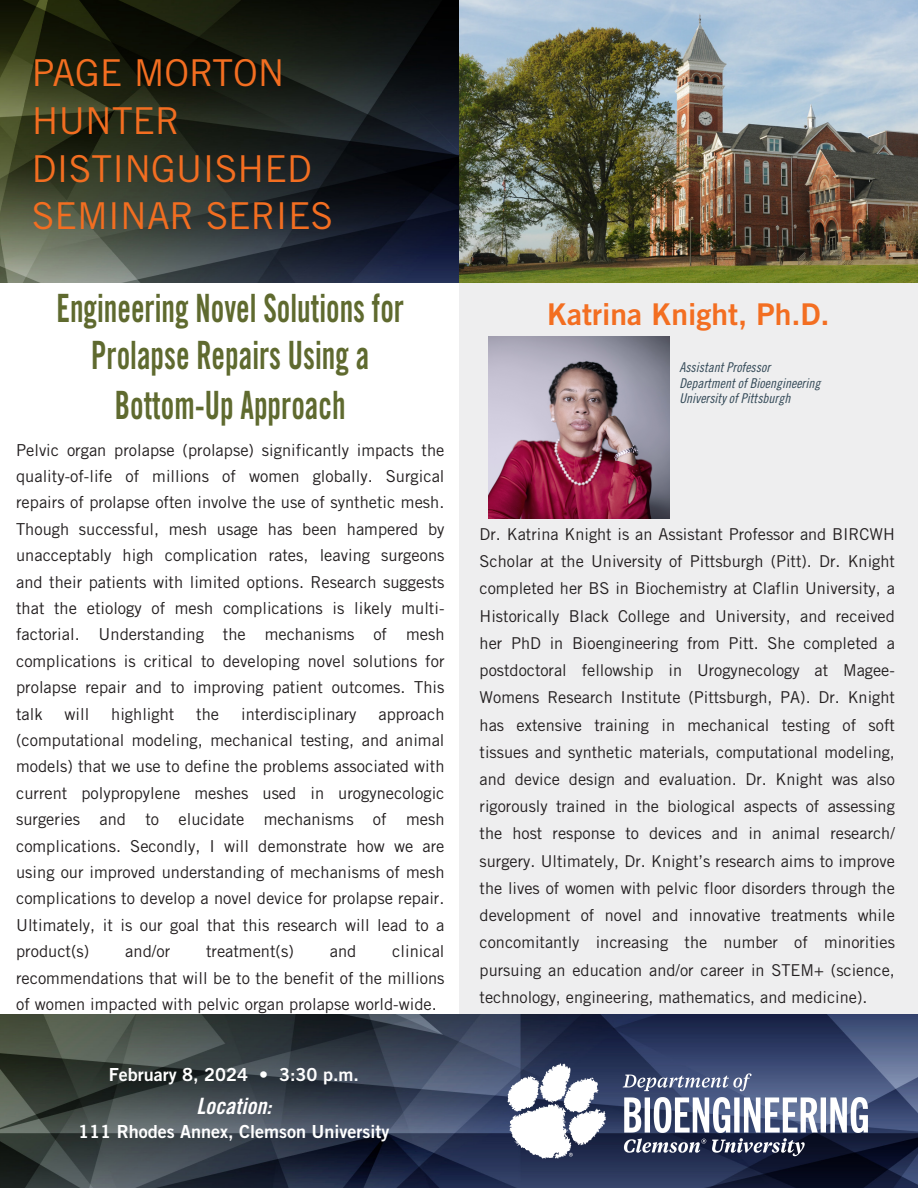
<style>
.page{position:relative;width:918px;height:1188px;background:#fff}
.page>*{position:absolute;margin:0;border:0;box-sizing:border-box;transform-origin:0 0}
.t1{font:39px/46.8px "Trade Gothic LT Std Bd Cn 20";color:#5f6a2f;text-align:center;scale:.78 1}
.t2{font:37.05px/47.7px "Trade Gothic LT Std";color:#f36e21}
.t3{font:30px "Trade Gothic LT Std Bd 2";color:#f36e21}
.t4{font:22.5px "Trade Gothic LT Std Bd Cn 20 Obl";color:#fff}
.t5{font:18px "Trade Gothic LT Std Bd 2";color:#fff}
.t6{font:16.5px/26.4px "Trade Gothic LT Std";color:#231f20;text-align:justify}
.t7{font:16.35px/27.3px "Trade Gothic LT Std";color:#231f20;text-align:justify}
.t8{font:13.5px/15.5px "Trade Gothic LT Std Cn 18 Obl";color:#324856}
.s1{font-family:"Trade Gothic LT Std"}
</style>
<div class="page">
<div style="left:459px;top:282px;width:459px;height:736px;background:#eeeeef"></div>
<img style="left:0;top:1015px;width:918px;height:173px">
<img style="left:0;top:0;width:918px;height:282px">
<img style="left:486px;top:1046px;width:407px;height:137px">
<img style="left:488px;top:337px;width:182px;height:181px">
<p class="t2" style="left:32px;top:49px;width:303px">PAGE MORTON<br>HUNTER<br>DISTINGUISHED<br>SEMINAR SERIES</p>
<h1 class="t1" style="left:56px;top:284px;width:447px">Engineering Novel Solutions for<br>Prolapse Repairs Using a</h1>
<h1 class="t1" style="left:115px;top:381px;width:297px">Bottom-Up Approach</h1>
<p class="t6" style="left:16px;top:436px;width:430px">Pelvic organ prolapse (prolapse) significantly impacts the quality-of-life of millions of women globally. Surgical repairs of prolapse often involve the use of synthetic mesh.<br>Though successful, mesh usage has been hampered by unacceptably high complication rates, leaving surgeons and their patients with limited options. Research suggests that the etiology of mesh complications is likely multi&shy;factorial. Understanding the mechanisms of mesh complications is critical to developing novel solutions for prolapse repair and to improving patient outcomes. This talk</p>
<p class="t6" style="left:65px;top:700px;width:26px">will</p>
<p class="t6" style="left:111px;top:700px;width:65px">highlight</p>
<p class="t6" style="left:196px;top:700px;width:24px">the</p>
<p class="t6" style="left:241px;top:700px;width:117px">interdisciplinary</p>
<p class="t6" style="left:16px;top:700px;width:430px;text-indent:362px">approach (computational modeling, mechanical testing, and animal models) that we use to define the problems associated with current polypropylene meshes used in urogynecologic surgeries and to elucidate mechanisms of mesh complications. Secondly, I will demonstrate how we are using our improved understanding of mechanisms of mesh complications to develop a novel device for prolapse repair.<br>Ultimately, it is our goal that this research will lead to a product(s)</p>
<p class="t6" style="left:16px;top:938px;width:430px;text-indent:376px">clinical recommendations that will be to the benefit of the millions of women impacted with pelvic organ prolapse world-wide.</p>
<p class="t6" style="left:125px;top:938px;width:46px">and/or</p>
<p class="t6" style="left:206px;top:938px;width:89px">treatment(s)</p>
<p class="t6" style="left:330px;top:938px;width:28px">and</p>
<p class="t5" style="left:109px;top:1064px;width:252px">February 8, 2024 <span class="s1">•</span> 3:30 p.m.</p>
<p class="t4" style="left:196px;top:1092px;width:76px">Location:</p>
<p class="t5" style="left:78px;top:1121px;width:313px">111 Rhodes Annex, Clemson University</p>
<p class="t3" style="left:547px;top:295px;width:284px">Katrina Knight, Ph.D.</p>
<p class="t8" style="left:679px;top:360px;width:142px">Assistant Professor<br>Department of Bioengineering<br>University of Pittsburgh</p>
<p class="t7" style="left:480px;top:520px;width:417px">Dr. Katrina Knight is an Assistant Professor and BIRCWH Scholar at the University of Pittsburgh (Pitt). Dr. Knight completed her BS in Biochemistry at Claflin University, a Historically Black College and University, and received her PhD in Bioengineering from Pitt. She completed a postdoctoral fellowship in Urogynecology at Magee-Womens Research Institute (Pittsburgh, PA). Dr. Knight has extensive training in mechanical testing of soft tissues and synthetic materials, computational modeling, and device design and evaluation. Dr. Knight was also rigorously trained in the biological aspects of assessing the host response to devices and in animal research/ surgery. Ultimately, Dr. Knight’s research aims to improve the lives of women with pelvic floor disorders through the development of novel and innovative treatments while concomitantly increasing the number of minorities pursuing an education and/or career in STEM+ (science, technology, engineering, mathematics, and medicine).</p>
</div>
